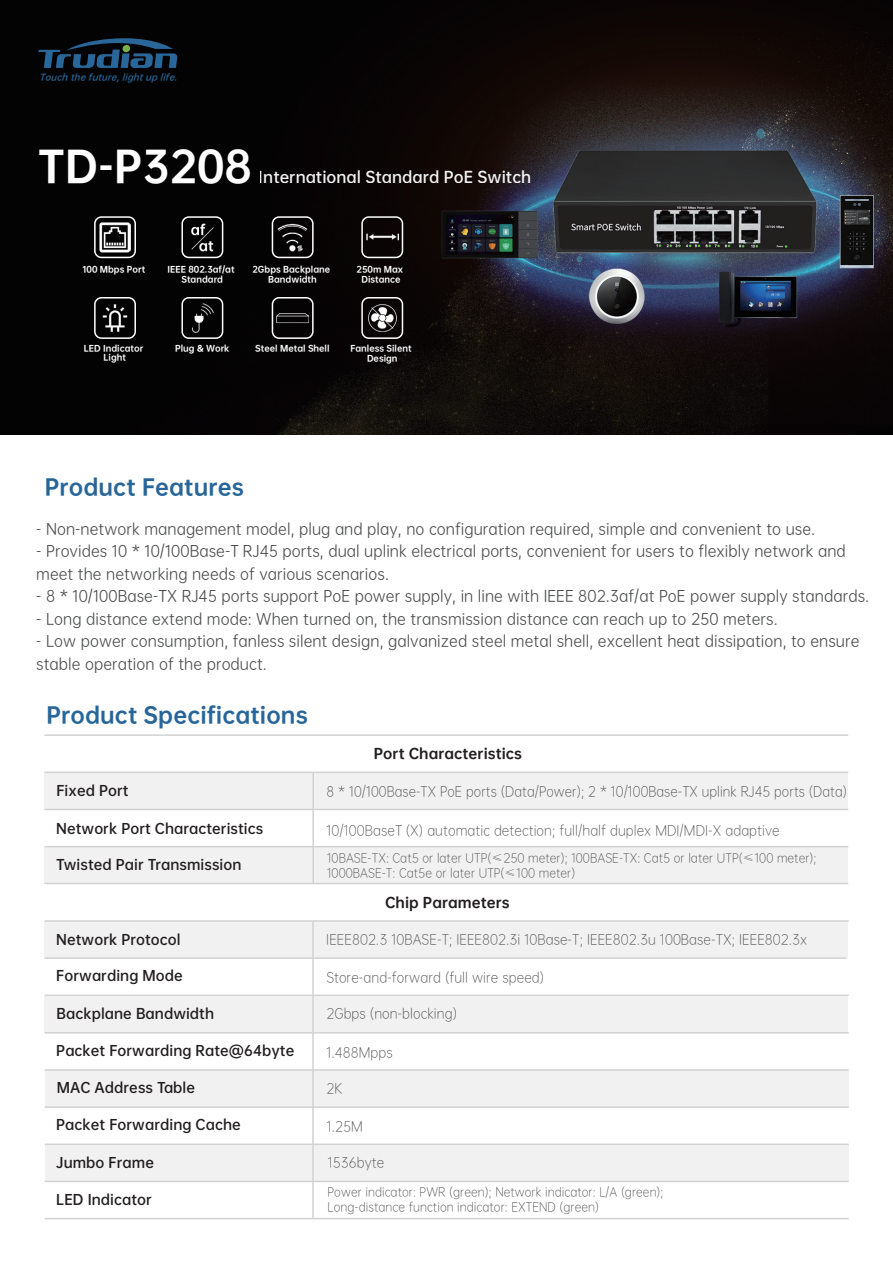
<style>
.page{position:relative;width:893px;height:1263px;background:#fff}
.page>*{position:absolute;margin:0;border:0;box-sizing:border-box;transform-origin:0 0}
.t1{font:40.5px "OPPO Sans H";color:#fff}
.t2{font:21px "OPPO Sans H";letter-spacing:.005em;color:#286699}
.t3{font:15px/22.5px "OPPO Sans R";letter-spacing:.005em;color:#4a4b4c}
.t4{font:15px "OPPO Sans B";color:#fff}
.t5{font:13.5px "OPPO Sans L";letter-spacing:.005em;color:#4a4b4c}
.t6{font:13.5px "OPPO Sans B";letter-spacing:.005em;color:#231f20}
.t7{font:13.5px "OPPO Sans H";letter-spacing:.005em;color:#231f20}
.t8{font:12px/15px "OPPO Sans L";letter-spacing:.005em;color:#4a4b4c}
.t9{font:italic 8.55px "OPPO Sans B";color:#29679b}
.t10{font:8.1px/9.8px "OPPO Sans H";color:#fff;text-align:center}
.s1{font-family:"Adobe Song Std";font-weight:300}
</style>
<div class="page">
<div style="left:45px;top:847px;width:803px;height:37px;background:#f1f1f2"></div>
<hr style="left:44px;top:883px;width:804px;height:1px;background:#d2d2d3">
<img style="left:0;top:0;width:893px;height:434px">
<svg style="left:38px;top:38px;width:139px;height:30px;background:#132d43"></svg>
<div style="left:123px;top:45px;width:7px;height:7px;background:#7ab04d;border-radius:50%"></div>
<div style="left:272px;top:297px;width:42px;height:42px;border:2px solid #fff;border-radius:7px"></div>
<div style="left:272px;top:216px;width:42px;height:42px;border:2px solid #fff;border-radius:7px"></div>
<div style="left:181px;top:216px;width:42px;height:42px;border:2px solid #fff;border-radius:7px"></div>
<div style="left:361px;top:216px;width:42px;height:42px;border:2px solid #fff;border-radius:7px"></div>
<div style="left:94px;top:297px;width:42px;height:42px;border:2px solid #fff;border-radius:7px"></div>
<div style="left:181px;top:297px;width:42px;height:42px;border:2px solid #fff;border-radius:7px"></div>
<div style="left:361px;top:297px;width:42px;height:42px;border:2px solid #fff;border-radius:7px"></div>
<div style="left:94px;top:216px;width:42px;height:42px;border:2px solid #fff;border-radius:7px"></div>
<img style="left:366px;top:302px;width:32px;height:32px">
<img style="left:277px;top:302px;width:32px;height:32px">
<img style="left:186px;top:302px;width:32px;height:32px">
<img style="left:99px;top:302px;width:32px;height:32px">
<img style="left:366px;top:221px;width:32px;height:32px">
<img style="left:277px;top:221px;width:32px;height:32px">
<img style="left:186px;top:221px;width:32px;height:32px">
<img style="left:99px;top:221px;width:32px;height:32px">
<hr style="left:45px;top:1218px;width:804px;height:1px;background:#d2d2d3">
<div style="left:45px;top:996px;width:803px;height:37px;background:#f1f1f2"></div>
<div style="left:45px;top:1144px;width:803px;height:37px;background:#f1f1f2"></div>
<div style="left:45px;top:1070px;width:803px;height:37px;background:#f1f1f2"></div>
<hr style="left:45px;top:1143px;width:804px;height:2px;background:#d2d2d3">
<hr style="left:45px;top:1181px;width:804px;height:1px;background:#d2d2d3">
<hr style="left:45px;top:1032px;width:804px;height:1px;background:#d2d2d3">
<hr style="left:45px;top:1069px;width:804px;height:2px;background:#d2d2d3">
<hr style="left:45px;top:1106px;width:804px;height:2px;background:#d2d2d3">
<div style="left:45px;top:921px;width:803px;height:37px;background:#f1f1f2"></div>
<div style="left:45px;top:772px;width:803px;height:37px;background:#f1f1f2"></div>
<hr style="left:45px;top:994px;width:804px;height:2px;background:#d2d2d3">
<hr style="left:45px;top:920px;width:804px;height:2px;background:#d2d2d3">
<hr style="left:45px;top:957px;width:801px;height:2px;background:#d2d2d3">
<hr style="left:44px;top:846px;width:804px;height:1px;background:#d2d2d3">
<hr style="left:44px;top:734px;width:804px;height:2px;background:#d2d2d3">
<hr style="left:44px;top:771px;width:804px;height:2px;background:#d2d2d3">
<hr style="left:44px;top:809px;width:804px;height:1px;background:#d2d2d3">
<hr style="left:312px;top:772px;width:2px;height:111px;background:#d2d2d3">
<hr style="left:312px;top:921px;width:2px;height:297px;background:#d2d2d3">
<p class="t9" style="left:39px;top:70px;width:143px">Touchthefuture,lightuplife.</p>
<h1 class="t1" style="left:38px;top:130px;width:216px">TD-P3208</h1>
<p class="t4" style="left:259px;top:164px;width:274px">International Standard PoE Switch</p>
<p class="t10" style="left:167px;top:263px;width:69px">IEEE 802.3af/at<br>Standard</p>
<p class="t10" style="left:82px;top:263px;width:64px">100 Mbps Port</p>
<p class="t10" style="left:357px;top:263px;width:48px">250m Max<br>Distance</p>
<p class="t10" style="left:252px;top:263px;width:79px">2Gbps Backplane<br>Bandwidth</p>
<p class="t10" style="left:84px;top:342px;width:61px">LED Indicator<br>Light</p>
<p class="t10" style="left:175px;top:342px;width:56px">Plug &amp; Work</p>
<p class="t10" style="left:255px;top:342px;width:76px">Steel Metal Shell</p>
<p class="t10" style="left:350px;top:343px;width:63px">Fanless Silent<br>Design</p>
<h2 class="t2" style="left:45px;top:468px;width:201px">Product Features</h2>
<p class="t3" style="left:36px;top:517px;width:780px">- Non-network management model, plug and play, no configuration required, simple and convenient to use.</p>
<p class="t3" style="left:36px;top:539px;width:811px">- Provides 10 * 10/100Base-T RJ45 ports, dual uplink electrical ports, convenient for users to flexibly network and meet the networking needs of various scenarios.</p>
<p class="t3" style="left:36px;top:584px;width:834px">- 8 * 10/100Base-TX RJ45 ports support PoE power supply, in line with IEEE 802.3af/at PoE power supply standards.</p>
<p class="t3" style="left:36px;top:607px;width:743px">- Long distance extend mode: When turned on, the transmission distance can reach up to 250 meters.</p>
<p class="t3" style="left:36px;top:629px;width:825px">- Low power consumption, fanless silent design, galvanized steel metal shell, excellent heat dissipation, to ensure stable operation of the product.</p>
<h2 class="t2" style="left:46px;top:696px;width:263px">Product Specifications</h2>
<p class="t6" style="left:56px;top:779px;width:74px">Fixed Port</p>
<p class="t7" style="left:374px;top:742px;width:150px">Port Characteristics</p>
<p class="t5" style="left:326px;top:781px;width:522px">8 * 10/100Base-TX PoE ports (Data/Power); 2 * 10/100Base-TX uplink RJ45 ports (Data)</p>
<p class="t6" style="left:56px;top:817px;width:208px">Network Port Characteristics</p>
<p class="t5" style="left:326px;top:820px;width:455px">10/100BaseT (X) automatic detection; full/half duplex MDI/MDI-X adaptive</p>
<p class="t6" style="left:56px;top:853px;width:187px">Twisted Pair Transmission</p>
<p class="t8" style="left:327px;top:849px;width:491px">10BASE-TX: Cat5 or later UTP(<span class="s1">≤</span>250 meter); 100BASE-TX: Cat5 or later UTP(<span class="s1">≤</span>100 meter);<br>1000BASE-T: Cat5e or later UTP(<span class="s1">≤</span>100 meter)</p>
<p class="t6" style="left:56px;top:928px;width:126px">Network Protocol</p>
<p class="t6" style="left:56px;top:964px;width:128px">Forwarding Mode</p>
<p class="t7" style="left:385px;top:890px;width:126px">Chip Parameters</p>
<p class="t5" style="left:326px;top:929px;width:482px">IEEE802.3 10BASE-T; IEEE802.3i 10Base-T; IEEE802.3u 100Base-TX; IEEE802.3x</p>
<p class="t5" style="left:326px;top:967px;width:219px">Store-and-forward (full wire speed)</p>
<p class="t6" style="left:57px;top:1001px;width:159px">Backplane Bandwidth</p>
<p class="t5" style="left:326px;top:1003px;width:132px">2Gbps (non-blocking)</p>
<p class="t6" style="left:56px;top:1039px;width:239px">Packet Forwarding Rate@64byte</p>
<p class="t5" style="left:326px;top:1042px;width:68px">1.488Mpps</p>
<p class="t6" style="left:57px;top:1075px;width:140px">MAC Address Table</p>
<p class="t5" style="left:326px;top:1078px;width:17px">2K</p>
<p class="t6" style="left:56px;top:1113px;width:186px">Packet Forwarding Cache</p>
<p class="t5" style="left:327px;top:1116px;width:38px">1.25M</p>
<p class="t6" style="left:56px;top:1150px;width:99px">Jumbo Frame</p>
<p class="t5" style="left:328px;top:1152px;width:58px">1536byte</p>
<p class="t6" style="left:56px;top:1188px;width:97px">LED Indicator</p>
<p class="t8" style="left:328px;top:1184px;width:337px">Power indicator: PWR (green); Network indicator: L/A (green);<br>Long-distance function indicator: EXTEND (green)</p>
</div>
